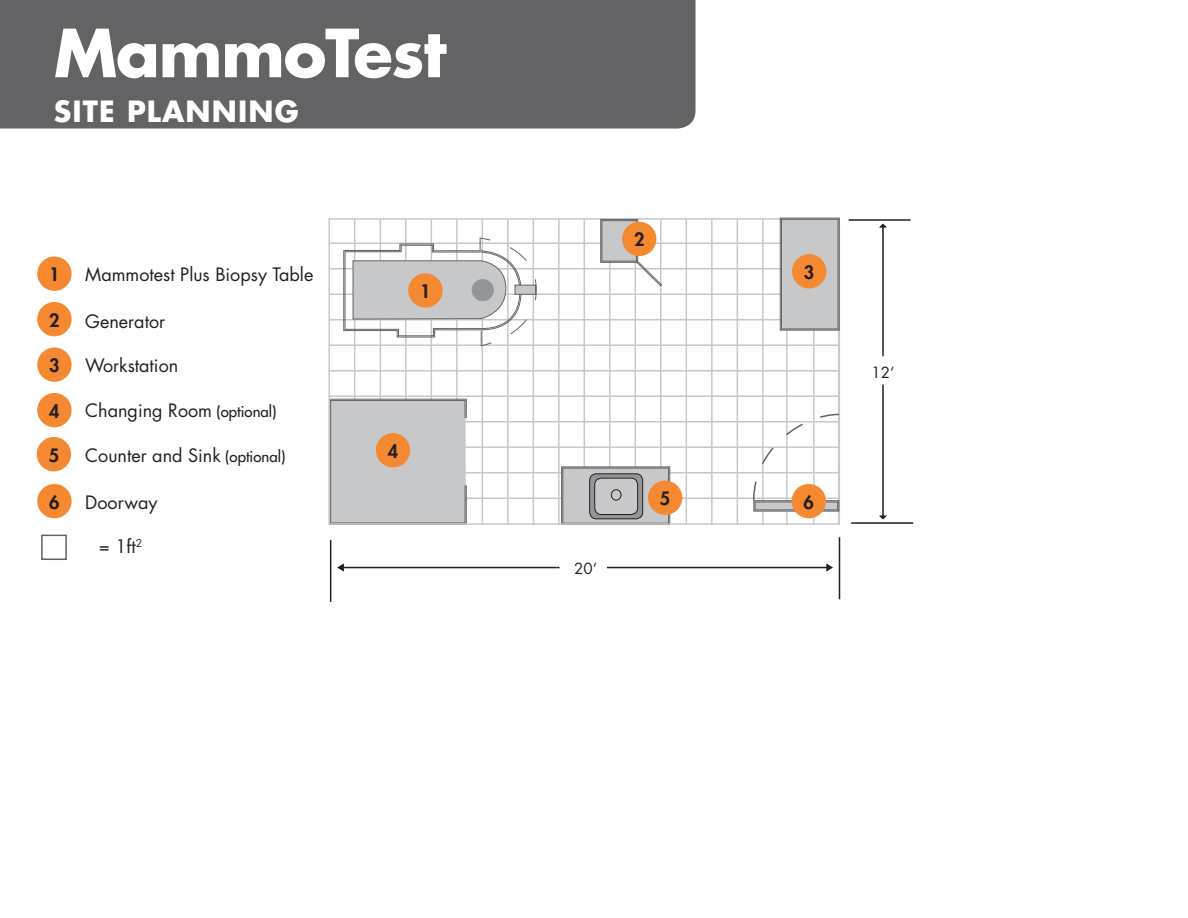
<style>
.page{position:relative;width:1188px;height:918px;background:#fff}
.page>*{position:absolute;margin:0;border:0;box-sizing:border-box;transform-origin:0 0}
.t1{font:700 64.5px "Futura Std";letter-spacing:-.02em;color:#fff}
.t2{font:700 28.5px "Futura Std";letter-spacing:.04em;color:#fff}
.t3{font:18px "Futura Std";color:#231f20}
.t4{font:800 18px "Futura Std";color:#231f20}
.t5{font:15px "Futura Std";color:#231f20}
.s1{font-weight:500;font-size:15px}
</style>
<div class="page">
<div style="left:0;top:0;width:696px;height:129px;background:#636366"></div>
<hr style="left:354px;top:219px;width:1px;height:306px;background:#c7c8ca">
<hr style="left:380px;top:219px;width:1px;height:306px;background:#c7c8ca">
<hr style="left:405px;top:219px;width:2px;height:306px;background:#c7c8ca">
<hr style="left:431px;top:219px;width:1px;height:306px;background:#c7c8ca">
<hr style="left:456px;top:219px;width:2px;height:306px;background:#c7c8ca">
<hr style="left:482px;top:219px;width:1px;height:306px;background:#c7c8ca">
<hr style="left:507px;top:219px;width:2px;height:306px;background:#c7c8ca">
<hr style="left:533px;top:219px;width:1px;height:306px;background:#c7c8ca">
<hr style="left:558px;top:219px;width:2px;height:306px;background:#c7c8ca">
<hr style="left:584px;top:219px;width:1px;height:306px;background:#c7c8ca">
<hr style="left:609px;top:219px;width:2px;height:306px;background:#c7c8ca">
<hr style="left:635px;top:219px;width:1px;height:306px;background:#c7c8ca">
<hr style="left:660px;top:219px;width:2px;height:306px;background:#c7c8ca">
<hr style="left:686px;top:219px;width:1px;height:306px;background:#c7c8ca">
<hr style="left:711px;top:219px;width:2px;height:306px;background:#c7c8ca">
<hr style="left:737px;top:219px;width:1px;height:306px;background:#c7c8ca">
<hr style="left:762px;top:219px;width:2px;height:306px;background:#c7c8ca">
<hr style="left:786px;top:219px;width:2px;height:306px;background:#c7c8ca">
<hr style="left:813px;top:219px;width:2px;height:306px;background:#c7c8ca">
<hr style="left:329px;top:242px;width:509px;height:2px;background:#c7c8ca">
<hr style="left:329px;top:268px;width:509px;height:1px;background:#c7c8ca">
<hr style="left:329px;top:293px;width:509px;height:2px;background:#c7c8ca">
<hr style="left:329px;top:319px;width:509px;height:1px;background:#c7c8ca">
<hr style="left:329px;top:344px;width:509px;height:2px;background:#c7c8ca">
<hr style="left:329px;top:370px;width:509px;height:1px;background:#c7c8ca">
<hr style="left:329px;top:395px;width:509px;height:2px;background:#c7c8ca">
<hr style="left:329px;top:421px;width:509px;height:1px;background:#c7c8ca">
<hr style="left:329px;top:446px;width:509px;height:2px;background:#c7c8ca">
<hr style="left:329px;top:472px;width:509px;height:1px;background:#c7c8ca">
<hr style="left:329px;top:497px;width:509px;height:2px;background:#c7c8ca">
<svg style="left:561px;top:467px;width:109px;height:55px;background:#bcbcbe"></svg>
<div style="left:563px;top:468px;width:106px;height:55px;border:1px solid #636366"></div>
<div style="left:331px;top:399px;width:136px;height:123px;background:#c7c8ca"></div>
<div style="left:328px;top:218px;width:512px;height:307px;border:2px solid #c7c8ca"></div>
<svg style="left:344px;top:237px;width:193px;height:109px"></svg>
<div style="left:515px;top:285px;width:21px;height:10px;background:#c7c8ca;border:1px solid #636366"></div>
<div style="left:472px;top:280px;width:21px;height:21px;background:#939598;border-radius:50%"></div>
<div style="left:472px;top:279px;width:22px;height:22px;border:1px solid #939598;border-radius:50%"></div>
<svg style="left:752px;top:413px;width:88px;height:98px"></svg>
<svg style="left:600px;top:219px;width:62px;height:68px"></svg>
<div style="left:602px;top:221px;width:35px;height:40px;border:1px solid #636366"></div>
<svg style="left:780px;top:218px;width:60px;height:112px;background:#c1c1c3"></svg>
<div style="left:781px;top:219px;width:57px;height:110px;border:1px solid #636366"></div>
<svg style="left:879px;top:515px;width:8px;height:5px"></svg>
<hr style="left:882px;top:226px;width:2px;height:128px;background:#231f20">
<svg style="left:879px;top:223px;width:8px;height:5px"></svg>
<hr style="left:882px;top:385px;width:2px;height:133px;background:#231f20">
<hr style="left:851px;top:522px;width:62px;height:2px;background:#231f20">
<hr style="left:849px;top:219px;width:62px;height:2px;background:#231f20">
<svg style="left:590px;top:474px;width:53px;height:45px"></svg>
<div style="left:589px;top:474px;width:54px;height:45px;border:1px solid #231f20;border-radius:7px"></div>
<div style="left:595px;top:478px;width:43px;height:37px;background:#c7c8ca;border-radius:7px"></div>
<div style="left:595px;top:478px;width:43px;height:37px;border:1px solid #231f20;border-radius:7px"></div>
<div style="left:611px;top:489px;width:10px;height:11px;border:1px solid #231f20;border-radius:50%"></div>
<div style="left:37px;top:256px;width:35px;height:35px;background:#f58932;border-radius:50%"></div>
<div style="left:408px;top:273px;width:35px;height:35px;background:#f58932;border-radius:50%"></div>
<div style="left:37px;top:302px;width:35px;height:34px;background:#f58932;border-radius:50%"></div>
<div style="left:622px;top:222px;width:34px;height:34px;background:#f58932;border-radius:50%"></div>
<div style="left:37px;top:347px;width:35px;height:35px;background:#f58932;border-radius:50%"></div>
<div style="left:792px;top:254px;width:34px;height:35px;background:#f58932;border-radius:50%"></div>
<div style="left:37px;top:393px;width:35px;height:34px;background:#f58932;border-radius:50%"></div>
<div style="left:376px;top:433px;width:34px;height:34px;background:#f58932;border-radius:50%"></div>
<div style="left:37px;top:437px;width:34px;height:34px;background:#f58932;border-radius:50%"></div>
<div style="left:648px;top:481px;width:34px;height:34px;background:#f58932;border-radius:50%"></div>
<div style="left:37px;top:484px;width:35px;height:34px;background:#f58932;border-radius:50%"></div>
<div style="left:792px;top:484px;width:34px;height:34px;background:#f58932;border-radius:50%"></div>
<svg style="left:826px;top:563px;width:7px;height:9px"></svg>
<hr style="left:340px;top:567px;width:216px;height:1px;background:#231f20">
<svg style="left:337px;top:563px;width:8px;height:9px"></svg>
<hr style="left:607px;top:567px;width:223px;height:1px;background:#231f20">
<hr style="left:839px;top:537px;width:1px;height:62px;background:#231f20">
<hr style="left:330px;top:540px;width:1px;height:62px;background:#231f20">
<div style="left:41px;top:535px;width:26px;height:25px;background:#fff;border:2px solid #636366"></div>
<h1 class="t1" style="left:54px;top:10px;width:394px">MammoTest</h1>
<h2 class="t2" style="left:54px;top:93px;width:246px">SITE PLANNING</h2>
<p class="t4" style="left:49px;top:263px;width:12px">1</p>
<p class="t3" style="left:85px;top:263px;width:230px">Mammotest Plus Biopsy Table</p>
<p class="t4" style="left:420px;top:280px;width:12px">1</p>
<p class="t4" style="left:49px;top:309px;width:12px">2</p>
<p class="t3" style="left:85px;top:310px;width:81px">Generator</p>
<p class="t4" style="left:49px;top:354px;width:12px">3</p>
<p class="t3" style="left:85px;top:354px;width:94px">Workstation</p>
<p class="t4" style="left:634px;top:228px;width:12px">2</p>
<p class="t4" style="left:804px;top:261px;width:12px">3</p>
<p class="t3" style="left:85px;top:399px;width:193px">Changing Room <span class="s1">(optional)</span></p>
<p class="t4" style="left:49px;top:400px;width:12px">4</p>
<p class="t4" style="left:49px;top:444px;width:12px">5</p>
<p class="t4" style="left:388px;top:440px;width:12px">4</p>
<p class="t4" style="left:49px;top:491px;width:12px">6</p>
<p class="t4" style="left:660px;top:487px;width:12px">5</p>
<p class="t4" style="left:804px;top:491px;width:12px">6</p>
<p class="t3" style="left:85px;top:444px;width:202px">Counter and Sink <span class="s1">(optional)</span></p>
<p class="t3" style="left:85px;top:490px;width:74px">Doorway</p>
<p class="t3" style="left:99px;top:535px;width:45px">= 1ft<sup>2</sup></p>
<p class="t5" style="left:574px;top:559px;width:24px">20‘</p>
<p class="t5" style="left:872px;top:363px;width:24px">12‘</p>
</div>
